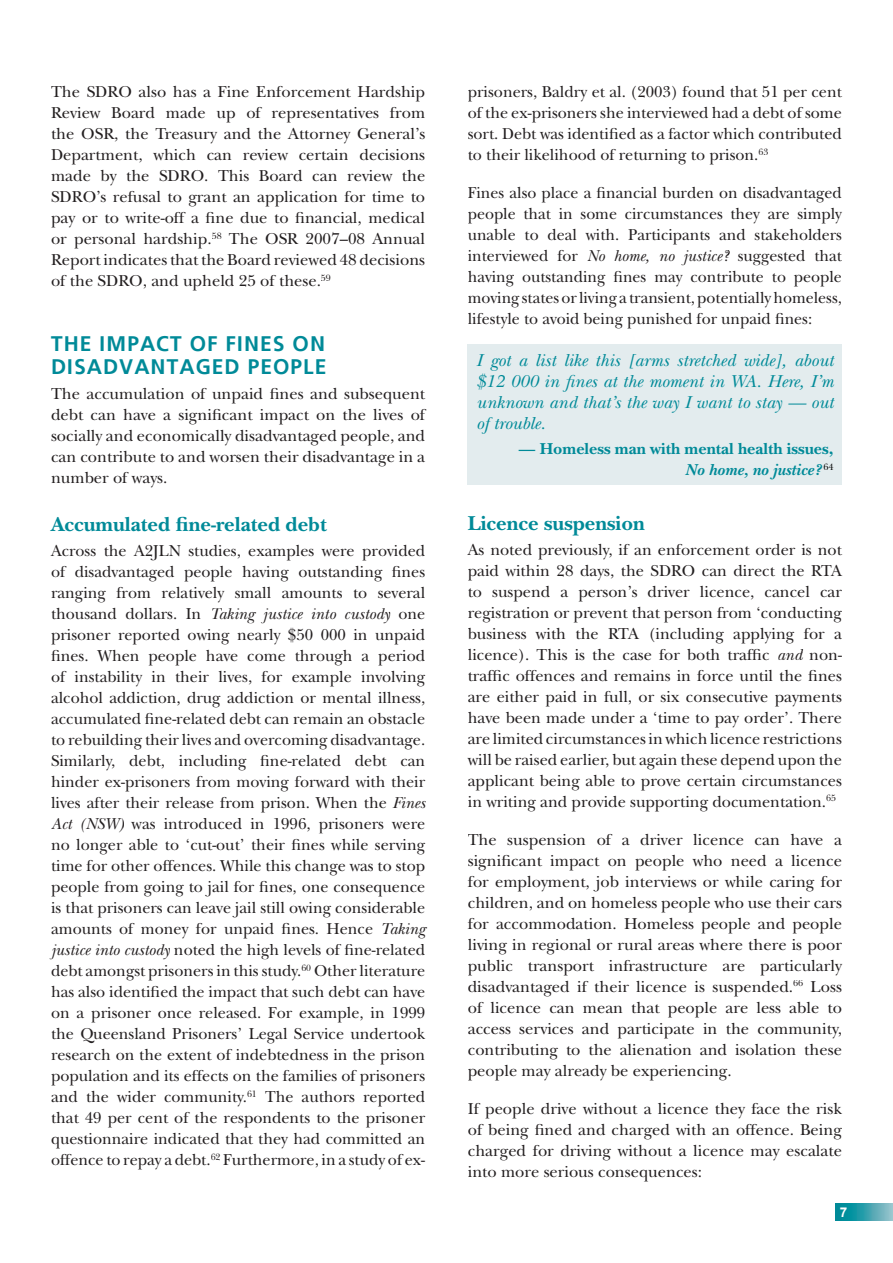
<style>
.page{position:relative;width:893px;height:1263px;background:#fff}
.page>*{position:absolute;margin:0;border:0;box-sizing:border-box;transform-origin:0 0}
.t1{font:700 21px "New Baskerville";color:#008a98}
.t2{font:700 21px/22.5px "Frutiger Linotype";letter-spacing:.05em;color:#008a98}
.t3{font:italic 18px/21px "New Baskerville";color:#008a98;text-align:justify}
.t4{font:16.5px/21px "New Baskerville";color:#231f20;text-align:justify}
.t5{font:700 16.5px/21px "New Baskerville";color:#008a98;text-align:right}
.t6{font:700 13.5px "Arial";color:#fff}
.s1{font-style:italic}
</style>
<div class="page">
<svg style="left:836px;top:1203px;width:57px;height:17px"></svg>
<div style="left:468px;top:344px;width:374px;height:141px;background:#e3ecee"></div>
<p class="t4" style="left:51px;top:81px;width:376px">The SDRO also has a Fine Enforcement Hardship Review Board made up of representatives from the OSR, the Treasury and the Attorney General’s Department, which can review certain decisions made by the SDRO. This Board can review the SDRO’s refusal to grant an application for time to pay or to write-off a fine due to financial, medical or personal hardship.<sup>58</sup> The OSR 2007–08 Annual Report indicates that the Board reviewed 48 decisions of the SDRO, and upheld 25 of these.<sup>59</sup></p>
<p class="t2" style="left:51px;top:332px;width:277px">THE IMPACT OF FINES ON<br>DISADVANTAGED PEOPLE</p>
<p class="t4" style="left:51px;top:383px;width:376px">The accumulation of unpaid fines and subsequent debt can have a significant impact on the lives of socially and economically disadvantaged people, and can contribute to and worsen their disadvantage in a number of ways.</p>
<p class="t1" style="left:51px;top:512px;width:277px">Accumulated fine-related debt</p>
<p class="t4" style="left:51px;top:540px;width:376px">Across the A2JLN studies, examples were provided of disadvantaged people having outstanding fines ranging from relatively small amounts to several thousand dollars. In <span class="s1">Taking justice into custody</span> one prisoner reported owing nearly $50 000 in unpaid fines. When people have come through a period of instability in their lives, for example involving alcohol addiction, drug addiction or mental illness, accumulated fine-related debt can remain an obstacle to rebuilding their lives and overcoming disadvantage.<br>Similarly, debt, including fine-related debt can hinder ex-prisoners from moving forward with their lives after their release from prison. When the <span class="s1">Fines Act (NSW)</span> was introduced in 1996, prisoners were no longer able to ‘cut-out’ their fines while serving time for other offences. While this change was to stop people from going to jail for fines, one consequence is that prisoners can leave jail still owing considerable amounts of money for unpaid fines. Hence <span class="s1">Taking justice into custody</span> noted the high levels of fine-related debt amongst prisoners in this study.<sup>60</sup> Other literature has also identified the impact that such debt can have on a prisoner once released. For example, in 1999 the Queensland Prisoners’ Legal Service undertook research on the extent of indebtedness in the prison population and its effects on the families of prisoners and the wider community.<sup>61</sup> The authors reported that 49 per cent of the respondents to the prisoner questionnaire indicated that they had committed an offence to repay a debt.<sup>62</sup> Furthermore, in a study of ex-</p>
<p class="t4" style="left:468px;top:81px;width:376px">prisoners, Baldry et al. (2003) found that 51 per cent of the ex-prisoners she interviewed had a debt of some sort. Debt was identified as a factor which contributed to their likelihood of returning to prison.<sup>63</sup></p>
<p class="t4" style="left:468px;top:182px;width:376px">Fines also place a financial burden on disadvantaged people that in some circumstances they are simply unable to deal with. Participants and stakeholders interviewed for <span class="s1">No home, no justice?</span> suggested that having outstanding fines may contribute to people moving states or living a transient, potentially homeless, lifestyle to avoid being punished for unpaid fines:</p>
<p class="t3" style="left:476px;top:350px;width:359px">I got a list like this [arms stretched wide], about $12 000 in fines at the moment in WA. Here, I’m unknown and that’s the way I want to stay — out of trouble.</p>
<p class="t5" style="left:519px;top:438px;width:316px">— Homeless man with mental health issues,<br><span class="s1">No home, no justice?</span> <sup>64</sup></p>
<p class="t1" style="left:468px;top:511px;width:179px">Licence suspension</p>
<p class="t4" style="left:468px;top:539px;width:376px">As noted previously, if an enforcement order is not paid within 28 days, the SDRO can direct the RTA to suspend a person’s driver licence, cancel car registration or prevent that person from ‘conducting business with the RTA (including applying for a licence). This is the case for both traffic <span class="s1">and</span> non&shy;traffic offences and remains in force until the fines are either paid in full, or six consecutive payments have been made under a ‘time to pay order’. There are limited circumstances in which licence restrictions will be raised earlier, but again these depend upon the applicant being able to prove certain circumstances in writing and provide supporting documentation.<sup>65</sup></p>
<p class="t4" style="left:468px;top:829px;width:376px">The suspension of a driver licence can have a significant impact on people who need a licence for employment, job interviews or while caring for children, and on homeless people who use their cars for accommodation. Homeless people and people living in regional or rural areas where there is poor public transport infrastructure are particularly disadvantaged if their licence is suspended.<sup>66</sup> Loss of licence can mean that people are less able to access services and participate in the community, contributing to the alienation and isolation these people may already be experiencing.</p>
<p class="t4" style="left:468px;top:1098px;width:376px">If people drive without a licence they face the risk of being fined and charged with an offence. Being charged for driving without a licence may escalate into more serious consequences:</p>
<p class="t6" style="left:840px;top:1203px;width:9px">7</p>
</div>
